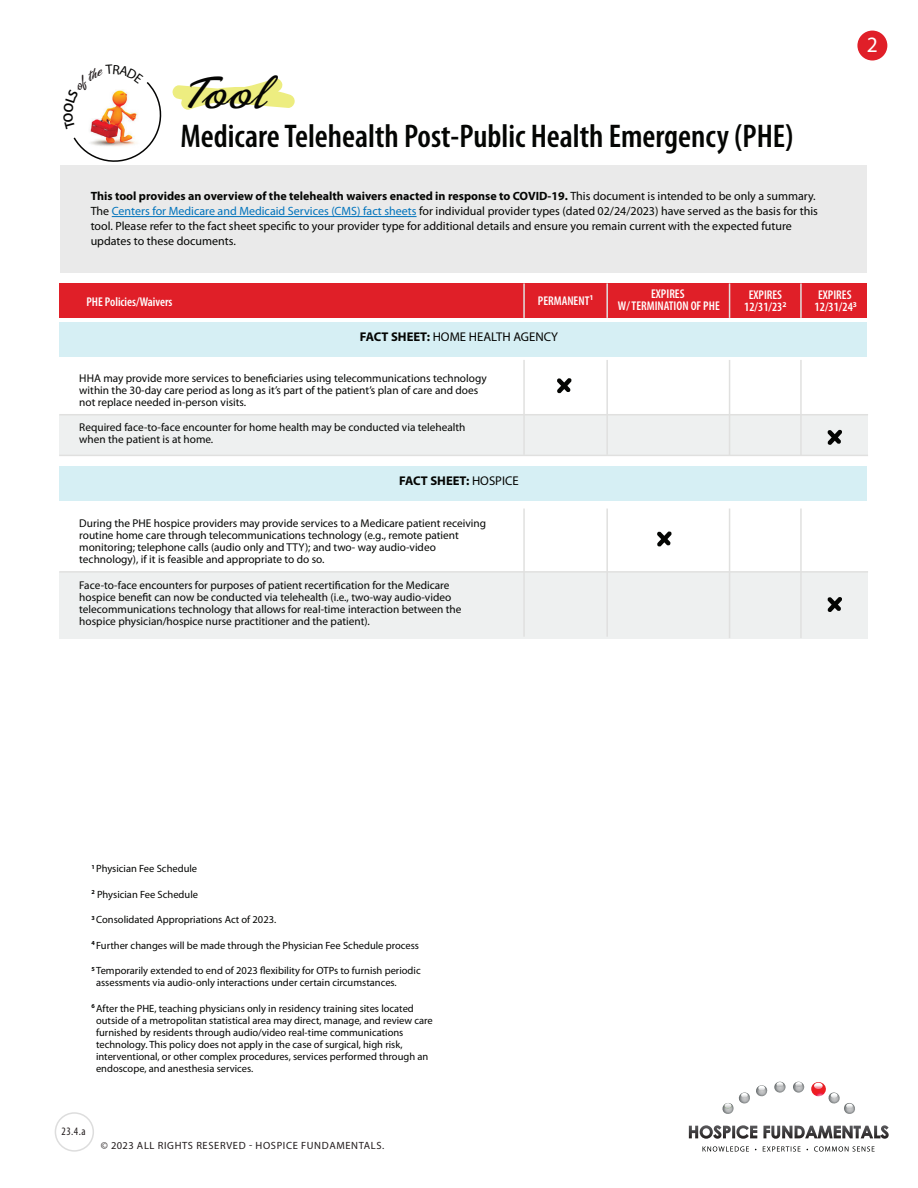
<style>
.page{position:relative;width:918px;height:1188px;background:#fff}
.page>*{position:absolute;margin:0;border:0;box-sizing:border-box;transform-origin:0 0}
.t1{font:48.45px "Phoenix Script FLF";color:#050504}
.t2{font:600 condensed 33px "Myriad Pro";color:#040503}
.t3{font:22.05px "Myriad Pro";color:#fff}
.t4{font:600 condensed 12.75px/12px "Myriad Pro";color:#fff;text-align:center}
.t5{font:12.75px "Myriad Pro";color:#040503}
.t6{font:700 12.75px "Myriad Pro";color:#040503}
.t7{font:12px/15px "Myriad Pro";color:#040503}
.t8{font:condensed 11.4px "Myriad Pro";color:#221c1d}
.t9{font:11.25px/12px "Myriad Pro";color:#040503}
.t10{font:10.5px/12px "Myriad Pro";color:#040503}
.t11{font:10.5px "Myriad Pro";letter-spacing:.06em;color:#221c1d}
.t12{font:700 7.35px "Myriad Pro";color:#fff}
.s1{font-weight:700}
.s2{color:#0073bc}
.s3{font-weight:400}
</style>
<div class="page">
<div style="left:60px;top:415px;width:808px;height:41px;background:#eef0f0"></div>
<div style="left:60px;top:572px;width:808px;height:67px;background:#eef0f0"></div>
<hr style="left:729px;top:360px;width:1px;height:96px;background:#e0e0df">
<hr style="left:606px;top:360px;width:2px;height:95px;background:#e0e0df">
<hr style="left:523px;top:360px;width:2px;height:95px;background:#e0e0df">
<hr style="left:59px;top:414px;width:809px;height:1px;background:#e0e0df">
<hr style="left:59px;top:571px;width:809px;height:2px;background:#e0e0df">
<hr style="left:59px;top:455px;width:809px;height:1px;background:#e0e0df">
<hr style="left:800px;top:360px;width:2px;height:96px;background:#e0e0df">
<hr style="left:729px;top:509px;width:1px;height:129px;background:#e0e0df">
<hr style="left:606px;top:509px;width:2px;height:128px;background:#e0e0df">
<hr style="left:523px;top:509px;width:2px;height:128px;background:#e0e0df">
<hr style="left:800px;top:509px;width:2px;height:129px;background:#e0e0df">
<div style="left:60px;top:166px;width:807px;height:107px;background:#eaeaea"></div>
<svg style="left:700px;top:1125px;width:189px;height:14px"></svg>
<svg style="left:722px;top:1085px;width:46px;height:29px"></svg>
<svg style="left:774px;top:1082px;width:12px;height:11px"></svg>
<svg style="left:793px;top:1082px;width:12px;height:11px"></svg>
<svg style="left:811px;top:1082px;width:44px;height:32px"></svg>
<svg style="left:703px;top:1146px;width:172px;height:6px"></svg>
<div style="left:55px;top:1112px;width:39px;height:40px;border:2px solid #ddd;border-radius:50%"></div>
<div style="left:857px;top:31px;width:30px;height:29px;background:#e01f28;border-radius:50%"></div>
<div style="left:60px;top:283px;width:807px;height:35px;background:#e01f28"></div>
<hr style="left:729px;top:283px;width:1px;height:35px;background:#e0e0df">
<hr style="left:606px;top:283px;width:2px;height:35px;background:#e0e0df">
<hr style="left:523px;top:283px;width:2px;height:35px;background:#e0e0df">
<hr style="left:800px;top:283px;width:2px;height:35px;background:#e0e0df">
<div style="left:60px;top:322px;width:807px;height:35px;background:#d6eff4"></div>
<div style="left:60px;top:466px;width:807px;height:35px;background:#d6eff4"></div>
<svg style="left:557px;top:378px;width:15px;height:16px"></svg>
<svg style="left:827px;top:430px;width:15px;height:15px"></svg>
<svg style="left:827px;top:597px;width:15px;height:15px"></svg>
<svg style="left:657px;top:531px;width:15px;height:16px"></svg>
<hr style="left:112px;top:216px;width:305px;height:1px;background:#0073bc">
<svg style="left:63px;top:78px;width:232px;height:88px"></svg>
<h1 class="t1" style="left:180px;top:68px;width:88px">Tool</h1>
<h2 class="t2" style="left:180px;top:118px;width:615px">Medicare Telehealth Post-Public Health Emergency (PHE)</h2>
<p class="t7" style="left:91px;top:189px;width:729px"><span class="s1">This tool provides an overview of the telehealth waivers enacted in response to COVID-19.</span> This document is intended to be only a summary.<br>The <span class="s2">Centers for Medicare and Medicaid Services (CMS) fact sheets</span> for individual provider types (dated 02/24/2023) have served as the basis for this tool. Please refer to the fact sheet specific to your provider type for additional details and ensure you remain current with the expected future updates to these documents.</p>
<h3 class="t3" style="left:867px;top:32px;width:13px">2</h3>
<p class="t4" style="left:618px;top:288px;width:103px">EXPIRES<br>W/ TERMINATION OF PHE</p>
<p class="t4" style="left:744px;top:289px;width:44px">EXPIRES<br>12/31/23<sup>2</sup></p>
<p class="t4" style="left:815px;top:289px;width:40px;text-align:left">EXPIRES<br>12/31/24</p>
<p class="t12" style="left:589px;top:294px;width:6px">1</p>
<p class="t4" style="left:86px;top:296px;width:87px">PHE Policies/Waivers</p>
<p class="t4" style="left:538px;top:295px;width:53px">PERMANENT</p>
<p class="t12" style="left:853px;top:300px;width:6px">3</p>
<p class="t5" style="left:360px;top:330px;width:200px"><span class="s1">FACT SHEET:</span> HOME HEALTH AGENCY</p>
<p class="t9" style="left:79px;top:372px;width:409px">HHA may provide more services to beneficiaries using telecommunications technology within the 30-day care period as long as it’s part of the patient’s plan of care and does not replace needed in-person visits.</p>
<p class="t9" style="left:79px;top:422px;width:388px">Required face-to-face encounter for home health may be conducted via telehealth when the patient is at home.</p>
<p class="t6" style="left:399px;top:473px;width:121px">FACT SHEET: <span class="s3">HOSPICE</span></p>
<p class="t9" style="left:79px;top:518px;width:408px">During the PHE hospice providers may provide services to a Medicare patient receiving routine home care through telecommunications technology (e.g., remote patient monitoring; telephone calls (audio only and TTY); and two- way audio-video technology), if it is feasible and appropriate to do so.</p>
<p class="t9" style="left:79px;top:579px;width:384px">Face-to-face encounters for purposes of patient recertification for the Medicare hospice benefit can now be conducted via telehealth (i.e., two-way audio-video telecommunications technology that allows for real-time interaction between the hospice physician/hospice nurse practitioner and the patient).</p>
<p class="t10" style="left:92px;top:863px;width:107px"><sup>1</sup> Physician Fee Schedule</p>
<p class="t10" style="left:92px;top:889px;width:108px"><sup>2</sup> Physician Fee Schedule</p>
<p class="t10" style="left:92px;top:914px;width:186px"><sup>3</sup> Consolidated Appropriations Act of 2023.</p>
<p class="t10" style="left:92px;top:940px;width:329px"><sup>4</sup> Further changes will be made through the Physician Fee Schedule process</p>
<p class="t10" style="left:96px;top:965px;width:326px;text-indent:-4px"><sup>5</sup> Temporarily extended to end of 2023 flexibility for OTPs to furnish periodic assessments via audio-only interactions under certain circumstances.</p>
<p class="t10" style="left:96px;top:1003px;width:338px;text-indent:-4px"><sup>6</sup> After the PHE, teaching physicians only in residency training sites located outside of a metropolitan statistical area may direct, manage, and review care furnished by residents through audio/video real-time communications technology. This policy does not apply in the case of surgical, high risk, interventional, or other complex procedures, services performed through an endoscope, and anesthesia services.</p>
<p class="t8" style="left:62px;top:1125px;width:25px">23.4.a</p>
<p class="t11" style="left:101px;top:1139px;width:285px">© 2023 ALL RIGHTS RESERVED HOSPICE FUNDAMENTALS.</p>
</div>
